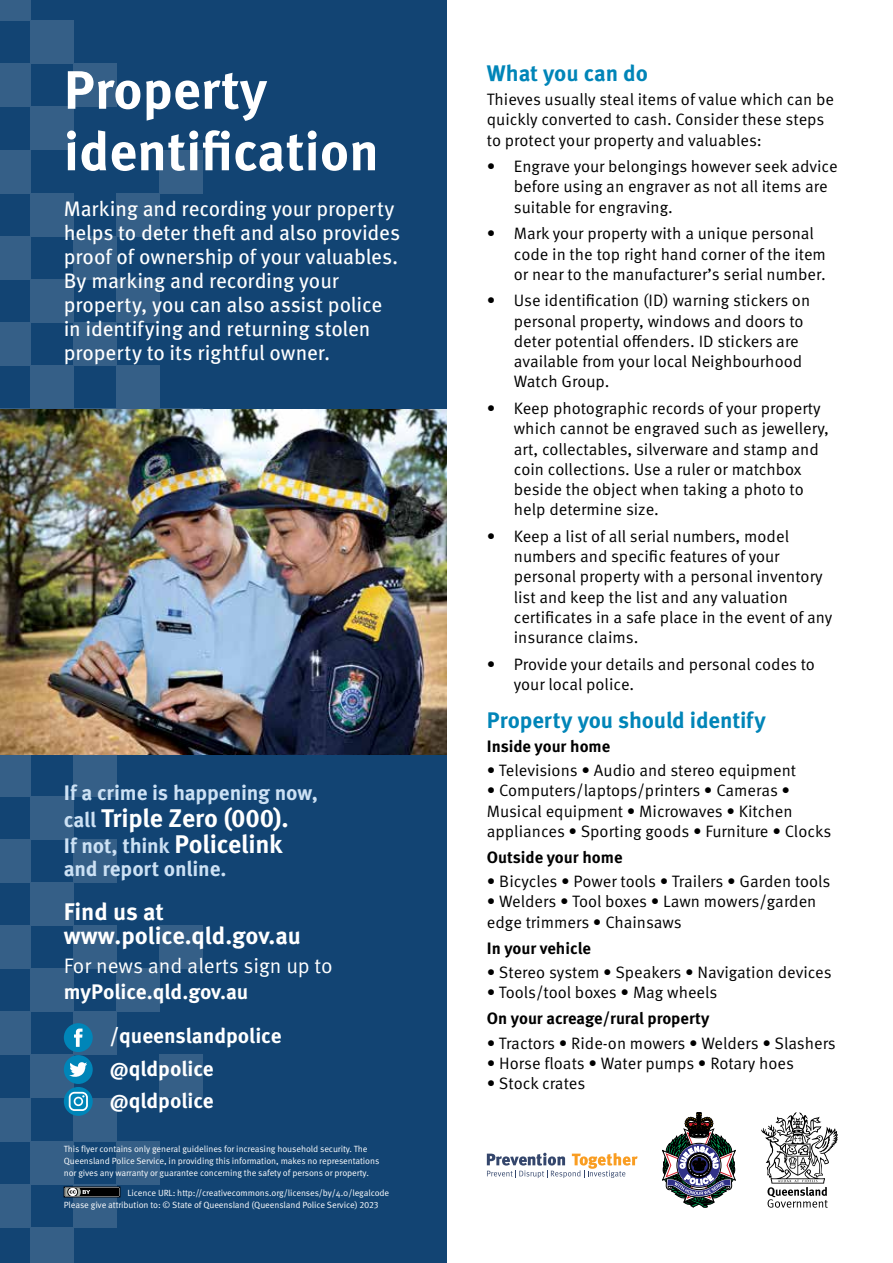
<style>
.page{position:relative;width:893px;height:1263px;background:#fff}
.page>*{position:absolute;margin:0;border:0;box-sizing:border-box;transform-origin:0 0}
.t1{font:700 54px/61.5px "Meta Pro";color:#fff}
.t2{font:700 25.5px "Meta Pro";letter-spacing:-.01em;color:#fff}
.t3{font:700 24px/24px "Meta Pro";color:#fff}
.t4{font:700 22.5px "Meta Pro";letter-spacing:-.01em;color:#0085b8}
.t5{font:21px/24px "Meta Pro";letter-spacing:-.01em;color:#fff}
.t6{font:700 21px/22.5px "Meta Pro";letter-spacing:-.01em;color:#cce1f4}
.t7{font:700 21px/44.7px "Meta Pro";color:#fff}
.t8{font:21px "Meta Pro Norm";color:#fff}
.t9{font:16.5px/20.2px "Meta Pro Norm";color:#000}
.t10{font:700 16.5px "Meta Pro";color:#000}
.t11{font:9px/12px "Meta Pro Norm";letter-spacing:-.01em;color:#fff}
.s1{font-size:21px;color:#cce1f4}
.s2{font-size:25.5px;color:#fff}
</style>
<div class="page">
<div style="left:0;top:0;width:446px;height:1263px;background:#124473"></div>
<div style="left:0;top:0;width:30px;height:21px;background:#355f87"></div>
<div style="left:30px;top:21px;width:43px;height:43px;background:#355f87"></div>
<div style="left:73px;top:64px;width:43px;height:43px;background:#355f87"></div>
<div style="left:0;top:64px;width:30px;height:43px;background:#355f87"></div>
<div style="left:30px;top:107px;width:43px;height:43px;background:#355f87"></div>
<div style="left:159px;top:150px;width:44px;height:43px;background:#355f87"></div>
<div style="left:0;top:150px;width:30px;height:43px;background:#355f87"></div>
<div style="left:116px;top:193px;width:43px;height:43px;background:#355f87"></div>
<div style="left:30px;top:193px;width:43px;height:43px;background:#355f87"></div>
<div style="left:73px;top:236px;width:43px;height:43px;background:#355f87"></div>
<div style="left:0;top:236px;width:30px;height:43px;background:#355f87"></div>
<div style="left:116px;top:279px;width:43px;height:43px;background:#355f87"></div>
<div style="left:30px;top:279px;width:43px;height:43px;background:#355f87"></div>
<div style="left:73px;top:322px;width:43px;height:43px;background:#355f87"></div>
<div style="left:0;top:322px;width:30px;height:43px;background:#355f87"></div>
<div style="left:116px;top:365px;width:43px;height:43px;background:#355f87"></div>
<div style="left:30px;top:365px;width:43px;height:43px;background:#355f87"></div>
<svg style="left:159px;top:408px;width:44px;height:2px"></svg>
<svg style="left:73px;top:408px;width:43px;height:2px"></svg>
<svg style="left:0;top:408px;width:30px;height:2px"></svg>
<div style="left:73px;top:753px;width:43px;height:43px;background:#355f87"></div>
<div style="left:0;top:753px;width:30px;height:43px;background:#355f87"></div>
<div style="left:30px;top:796px;width:43px;height:43px;background:#355f87"></div>
<div style="left:73px;top:839px;width:43px;height:43px;background:#355f87"></div>
<div style="left:0;top:839px;width:30px;height:43px;background:#355f87"></div>
<div style="left:30px;top:882px;width:43px;height:44px;background:#355f87"></div>
<div style="left:159px;top:926px;width:44px;height:43px;background:#355f87"></div>
<div style="left:73px;top:926px;width:43px;height:43px;background:#355f87"></div>
<div style="left:0;top:926px;width:30px;height:43px;background:#355f87"></div>
<div style="left:116px;top:969px;width:43px;height:43px;background:#355f87"></div>
<div style="left:30px;top:969px;width:43px;height:43px;background:#355f87"></div>
<div style="left:73px;top:1012px;width:43px;height:43px;background:#355f87"></div>
<div style="left:0;top:1012px;width:30px;height:43px;background:#355f87"></div>
<div style="left:159px;top:1055px;width:44px;height:43px;background:#355f87"></div>
<div style="left:30px;top:1055px;width:43px;height:43px;background:#355f87"></div>
<div style="left:73px;top:1098px;width:43px;height:43px;background:#355f87"></div>
<div style="left:0;top:1098px;width:30px;height:43px;background:#355f87"></div>
<div style="left:116px;top:1141px;width:43px;height:43px;background:#355f87"></div>
<div style="left:30px;top:1141px;width:43px;height:43px;background:#355f87"></div>
<svg style="left:73px;top:1184px;width:43px;height:43px"></svg>
<div style="left:0;top:1184px;width:30px;height:43px;background:#355f87"></div>
<div style="left:30px;top:1227px;width:43px;height:36px;background:#355f87"></div>
<svg style="left:662px;top:1112px;width:74px;height:96px"></svg>
<svg style="left:761px;top:1112px;width:77px;height:96px"></svg>
<svg style="left:487px;top:1153px;width:151px;height:25px"></svg>
<div style="left:64px;top:1055px;width:29px;height:29px;background:#0085b8;border-radius:50%"></div>
<svg style="left:69px;top:1062px;width:18px;height:15px"></svg>
<div style="left:64px;top:1023px;width:29px;height:29px;background:#0085b8;border-radius:50%"></div>
<svg style="left:74px;top:1028px;width:9px;height:19px"></svg>
<div style="left:64px;top:1087px;width:29px;height:29px;background:#0085b8;border-radius:50%"></div>
<svg style="left:69px;top:1086px;width:19px;height:25px"></svg>
<div style="left:65px;top:1188px;width:54px;height:8px;background:#000"></div>
<svg style="left:64px;top:1187px;width:26px;height:11px"></svg>
<img style="left:0;top:410px;width:446px;height:344px">
<h1 class="t1" style="left:64px;top:56px;width:317px">Property identification</h1>
<p class="t5" style="left:64px;top:195px;width:338px">Marking and recording your property helps to deter theft and also provides proof of ownership of your valuables.<br>By marking and recording your property, you can also assist police in identifying and returning stolen property to its rightful owner.</p>
<p class="t6" style="left:64px;top:780px;width:256px">If a crime is happening now,</p>
<h2 class="t2" style="left:64px;top:798px;width:227px"><span class="s1">call</span> Triple Zero (000).</h2>
<p class="t6" style="left:64px;top:833px;width:220px">If not, think <span class="s2">Policelink </span>and report online.</p>
<h3 class="t3" style="left:64px;top:898px;width:239px">Find us at www.police.qld.gov.au</h3>
<p class="t8" style="left:64px;top:950px;width:270px">For news and alerts sign up to</p>
<p class="t7" style="left:110px;top:967px;width:173px;text-indent:-46px">myPolice.qld.gov.au /queenslandpolice</p>
<p class="t7" style="left:110px;top:1051px;width:105px;line-height:32.5px">@qldpolice @qldpolice</p>
<p class="t11" style="left:64px;top:1143px;width:317px">This flyer contains only general guidelines for increasing household security. The<br>Queensland Police Service, in providing this information, makes no representations nor gives any warranty or guarantee concerning the safety of persons or property.</p>
<p class="t11" style="left:64px;top:1186px;width:327px;text-indent:64px">Licence URL: http://creativecommons.org/licenses/by/4.0/legalcode<br>Please give attribution to: © State of Queensland (Queensland Police Service) 2023</p>
<h3 class="t4" style="left:487px;top:55px;width:163px">What you can do</h3>
<p class="t9" style="left:487px;top:88px;width:349px">Thieves usually steal items of value which can be quickly converted to cash. Consider these steps to protect your property and valuables:</p>
<p class="t9" style="left:514px;top:155px;width:325px;text-indent:-27px">• Engrave your belongings however seek advice before using an engraver as not all items are suitable for engraving.</p>
<p class="t9" style="left:514px;top:222px;width:314px;text-indent:-27px">• Mark your property with a unique personal code in the top right hand corner of the item or near to the manufacturer’s serial number.</p>
<p class="t9" style="left:514px;top:289px;width:298px;text-indent:-27px">• Use identification (ID) warning stickers on personal property, windows and doors to deter potential offenders. ID stickers are available from your local Neighbourhood Watch Group.</p>
<p class="t9" style="left:514px;top:397px;width:317px;text-indent:-27px">• Keep photographic records of your property which cannot be engraved such as jewellery, art, collectables, silverware and stamp and coin collections. Use a ruler or matchbox beside the object when taking a photo to help determine size.</p>
<p class="t9" style="left:514px;top:525px;width:320px;text-indent:-27px">• Keep a list of all serial numbers, model numbers and specific features of your personal property with a personal inventory list and keep the list and any valuation certificates in a safe place in the event of any insurance claims.</p>
<p class="t9" style="left:514px;top:653px;width:303px;text-indent:-27px">• Provide your details and personal codes to your local police.</p>
<h3 class="t4" style="left:487px;top:702px;width:280px">Property you should identify</h3>
<p class="t10" style="left:487px;top:733px;width:125px">Inside your home</p>
<p class="t9" style="left:487px;top:759px;width:311px">• Televisions • Audio and stereo equipment</p>
<p class="t9" style="left:487px;top:779px;width:346px">• Computers/laptops/printers • Cameras •<br>Musical equipment • Microwaves • Kitchen appliances • Sporting goods • Furniture • Clocks</p>
<p class="t10" style="left:487px;top:844px;width:137px">Outside your home</p>
<p class="t9" style="left:487px;top:870px;width:345px">• Bicycles • Power tools • Trailers • Garden tools</p>
<p class="t9" style="left:487px;top:890px;width:331px">• Welders • Tool boxes • Lawn mowers/garden edge trimmers • Chainsaws</p>
<p class="t10" style="left:487px;top:935px;width:106px">In your vehicle</p>
<p class="t9" style="left:487px;top:961px;width:346px">• Stereo system • Speakers • Navigation devices</p>
<p class="t9" style="left:487px;top:981px;width:232px">• Tools/tool boxes • Mag wheels</p>
<p class="t10" style="left:487px;top:1005px;width:224px">On your acreage/rural property</p>
<p class="t9" style="left:487px;top:1032px;width:351px">• Tractors • Ride-on mowers • Welders • Slashers</p>
<p class="t9" style="left:487px;top:1052px;width:309px">• Horse floats • Water pumps • Rotary hoes</p>
<p class="t9" style="left:487px;top:1072px;width:100px">• Stock crates</p>
</div>
